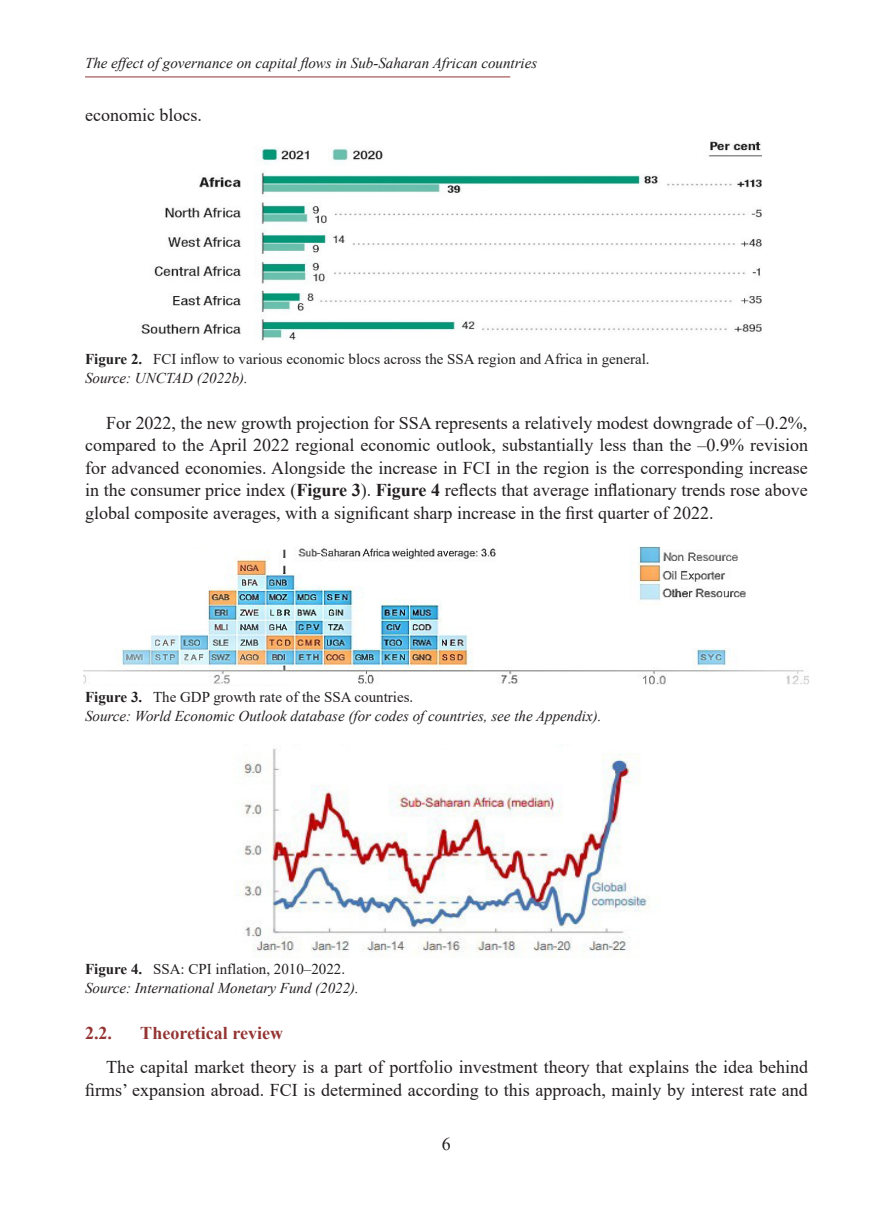
<style>
.page{position:relative;width:893px;height:1212px;background:#fff}
.page>*{position:absolute;margin:0;border:0;box-sizing:border-box;transform-origin:0 0}
.Paragraph{font:18px/22.5px "Times New Roman";color:#231f20;text-align:justify}
.t1{font:700 18px "Times New Roman";color:#943533}
.table_figure_footnot{font:italic 15px "Times New Roman";color:#231f20}
.t2{font:15px "Times New Roman";color:#231f20}
.s1{font-weight:700}
</style>
<div class="page">
<hr style="left:85px;top:77px;width:425px;height:1px;background:#943533">
<img style="left:141px;top:141px;width:620px;height:200px">
<img style="left:83px;top:546px;width:726px;height:139px">
<img style="left:241px;top:749px;width:409px;height:208px">
<p class="table_figure_footnot" style="left:85px;top:52px;width:454px">The effect of governance on capital flows in Sub-Saharan African countries</p>
<p class="Paragraph" style="left:85px;top:103px;width:118px">economic blocs.</p>
<p class="t2" style="left:85px;top:348px;width:566px"><span class="s1">Figure 2.</span> FCI inflow to various economic blocs across the SSA region and Africa in general.</p>
<p class="table_figure_footnot" style="left:85px;top:368px;width:164px">Source: UNCTAD (2022b).</p>
<p class="Paragraph" style="left:85px;top:411px;width:725px;text-indent:21px">For 2022, the new growth projection for SSA represents a relatively modest downgrade of –0.2%, compared to the April 2022 regional economic outlook, substantially less than the –0.9% revision for advanced economies. Alongside the increase in FCI in the region is the corresponding increase in the consumer price index (<span class="s1">Figure 3</span>). <span class="s1">Figure 4</span> reflects that average inflationary trends rose above global composite averages, with a significant sharp increase in the first quarter of 2022.</p>
<p class="t2" style="left:85px;top:686px;width:330px"><span class="s1">Figure 3.</span> The GDP growth rate of the SSA countries.</p>
<p class="table_figure_footnot" style="left:85px;top:706px;width:518px">Source: World Economic Outlook database (for codes of countries, see the Appendix).</p>
<p class="t2" style="left:85px;top:958px;width:262px"><span class="s1">Figure 4.</span> SSA: CPI inflation, 2010–2022.</p>
<p class="table_figure_footnot" style="left:85px;top:978px;width:275px">Source: International Monetary Fund (2022).</p>
<p class="t1" style="left:85px;top:1020px;width:28px">2.2.</p>
<p class="t1" style="left:140px;top:1020px;width:144px">Theoretical review</p>
<p class="Paragraph" style="left:85px;top:1055px;width:725px;text-align:right">The capital market theory is a part of portfolio investment theory that explains the idea behind firms’ expansion abroad. FCI is determined according to this approach, mainly by interest rate and</p>
<p class="Paragraph" style="left:442px;top:1132px;width:10px">6</p>
</div>
